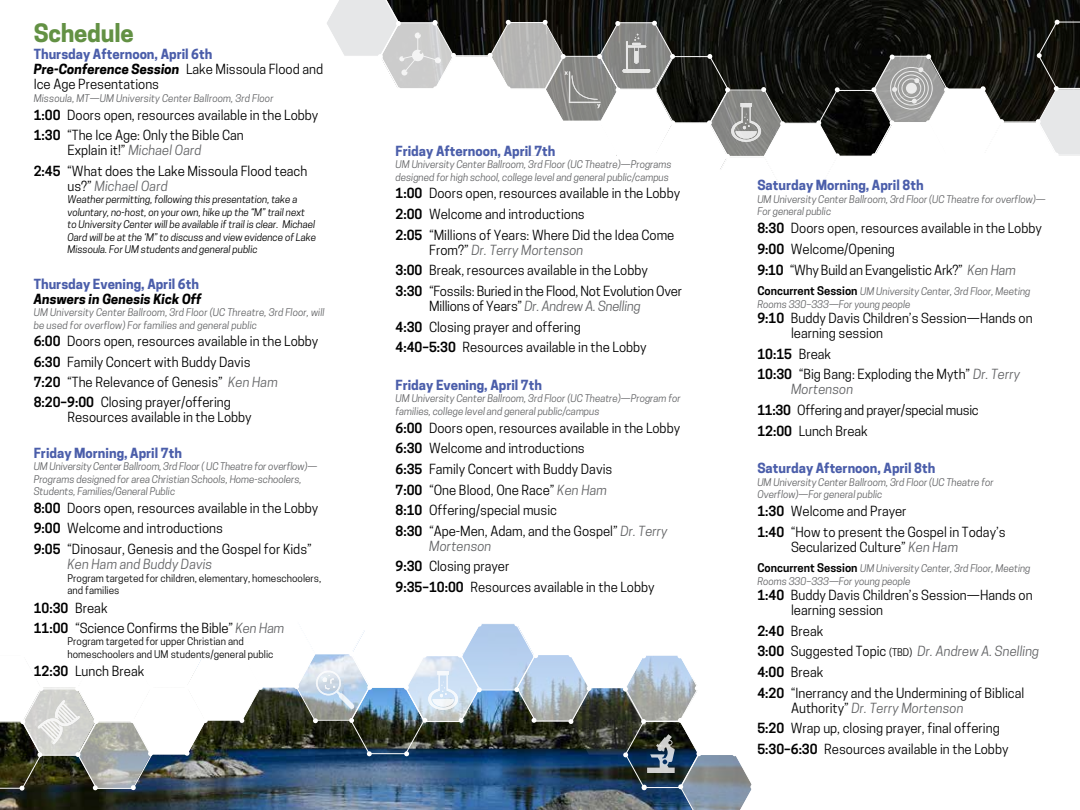
<style>
.page{position:relative;width:1080px;height:810px;background:#fff}
.page>*{position:absolute;margin:0;border:0;box-sizing:border-box;transform-origin:0 0}
.t1{font:700 23.75px "Cooper Hewitt";letter-spacing:-.01em;color:#639144}
.t2{font:13.12px/20.6px "Cooper Hewitt";color:#000}
.t3{font:13.12px/20.6px "Cooper Hewitt";letter-spacing:-.02em;color:#000}
.t4{font:700 13.12px "Cooper Hewitt";color:#4b5eaa}
.t5{font:italic 13.12px "Cooper Hewitt";color:#636466}
.t6{font:italic 700 13.12px "Cooper Hewitt";color:#000}
.t7{font:italic 10px/12.5px "Cooper Hewitt";letter-spacing:-.01em;color:#636466}
.t8{font:italic 10px/12.5px "Cooper Hewitt";letter-spacing:-.01em;color:#000}
.t9{font:10px/12.5px "Cooper Hewitt";color:#000}
.s1{font-weight:700;color:#4b5eaa}
.s2{font-weight:700;font-style:italic}
.s3{font-weight:600}
.s4{font-style:italic;color:#636466}
.s5{font-style:normal;color:#000}
.s6{font-weight:600;font-style:normal;font-size:11.25px;color:#000}
.s7{font-size:10px}
</style>
<div class="page">
<img style="left:0;top:624px;width:752px;height:186px">
<svg style="left:327px;top:0;width:753px;height:169px"></svg>
<h1 class="t1" style="left:34px;top:19px;width:101px">Schedule</h1>
<p class="t2" style="left:34px;top:47px;width:291px;line-height:15px"><span class="s1">Thursday Afternoon, April 6th<br></span><span class="s2">Pre-Conference Session</span> Lake Missoula Flood and<br>Ice Age Presentations</p>
<p class="t7" style="left:34px;top:92px;width:241px">Missoula, MT—UM University Center Ballroom, 3rd Floor</p>
<p class="t2" style="left:34px;top:105px;width:286px"><span class="s3">1:00</span> Doors open, resources available in the Lobby<br><span class="s3">1:30</span> “The Ice Age: Only the Bible Can</p>
<p class="t2" style="left:34px;top:140px;width:275px;text-indent:34px">Explain it!” <span class="s4">Michael Oard<br></span><span class="s3">2:45</span> “What does the Lake Missoula Flood teach</p>
<p class="t5" style="left:67px;top:178px;width:102px"><span class="s5">us?”</span> Michael Oard</p>
<p class="t8" style="left:68px;top:193px;width:250px">Weather permitting, following this presentation, take a voluntary, no-host, on your own, hike up the “M” trail next to University Center will be available if trail is clear. Michael Oard will be at the ‘M” to discuss and view evidence of Lake Missoula. For UM students and general public</p>
<p class="t4" style="left:34px;top:276px;width:167px">Thursday Evening, April 6th</p>
<p class="t6" style="left:34px;top:291px;width:169px">Answers in Genesis Kick Off</p>
<p class="t7" style="left:34px;top:306px;width:293px">UM University Center Ballroom, 3rd Floor (UC Threatre, 3rd Floor, will be used for overflow) For families and general public</p>
<p class="t2" style="left:34px;top:331px;width:286px"><span class="s3">6:00</span> Doors open, resources available in the Lobby <span class="s3">6:30</span> Family Concert with Buddy Davis<br><span class="s3">7:20</span> “The Relevance of Genesis” <span class="s4">Ken Ham </span><span class="s3">8:20–9:00</span> Closing prayer/offering</p>
<p class="t2" style="left:67px;top:407px;width:186px">Resources available in the Lobby</p>
<p class="t4" style="left:34px;top:445px;width:150px">Friday Morning, April 7th</p>
<p class="t7" style="left:34px;top:460px;width:285px">UM University Center Ballroom, 3rd Floor ( UC Theatre for overflow)—<br>Programs designed for area Christian Schools, Home-schoolers,<br>Students, Families/General Public</p>
<p class="t2" style="left:34px;top:498px;width:286px"><span class="s3">8:00</span> Doors open, resources available in the Lobby<br><span class="s3">9:00</span> Welcome and introductions<br><span class="s3">9:05</span> “Dinosaur, Genesis and the Gospel for Kids”</p>
<p class="t5" style="left:67px;top:556px;width:147px">Ken Ham and Buddy Davis</p>
<p class="t9" style="left:68px;top:572px;width:255px">Program targeted for children, elementary, homeschoolers, and families</p>
<p class="t2" style="left:34px;top:597px;width:252px"><span class="s3">10:30</span> Break<br><span class="s3">11:00</span> “Science Confirms the Bible” <span class="s4">Ken Ham</span></p>
<p class="t9" style="left:68px;top:635px;width:208px">Program targeted for upper Christian and homeschoolers and UM students/general public</p>
<p class="t2" style="left:34px;top:661px;width:112px"><span class="s3">12:30</span> Lunch Break</p>
<p class="t4" style="left:396px;top:143px;width:161px">Friday Afternoon, April 7th</p>
<p class="t7" style="left:396px;top:158px;width:278px">UM University Center Ballroom, 3rd Floor (UC Theatre)—Programs designed for high school, college level and general public/campus</p>
<p class="t2" style="left:396px;top:183px;width:286px"><span class="s3">1:00</span> Doors open, resources available in the Lobby<br><span class="s3">2:00</span> Welcome and introductions<br><span class="s3">2:05</span> “Millions of Years: Where Did the Idea Come</p>
<p class="t3" style="left:396px;top:239px;width:288px;text-indent:34px">From?” <span class="s4">Dr. Terry Mortenson<br></span><span class="s3">3:00</span> Break, resources available in the Lobby<br><span class="s3">3:30</span> “Fossils: Buried in the Flood, Not Evolution Over</p>
<p class="t2" style="left:396px;top:296px;width:253px;text-indent:34px">Millions of Years” <span class="s4">Dr. Andrew A. Snelling<br></span><span class="s3">4:30</span> Closing prayer and offering<br><span class="s3">4:40–5:30</span> Resources available in the Lobby</p>
<p class="t4" style="left:396px;top:377px;width:148px">Friday Evening, April 7th</p>
<p class="t7" style="left:396px;top:392px;width:287px">UM University Center Ballroom, 3rd Floor (UC Theatre)—Program for families, college level and general public/campus</p>
<p class="t2" style="left:396px;top:417px;width:286px"><span class="s3">6:00</span> Doors open, resources available in the Lobby <span class="s3">6:30</span> Welcome and introductions<br><span class="s3">6:35</span> Family Concert with Buddy Davis<br><span class="s3">7:00</span> “One Blood, One Race” <span class="s4">Ken Ham<br></span><span class="s3">8:10</span> Offering/special music<br><span class="s3">8:30</span> “Ape-Men, Adam, and the Gospel” <span class="s4">Dr. Terry</span></p>
<p class="t2" style="left:396px;top:536px;width:260px;text-indent:34px"><span class="s4">Mortenson<br></span><span class="s3">9:30</span> Closing prayer<br><span class="s3">9:35–10:00</span> Resources available in the Lobby</p>
<p class="t4" style="left:757px;top:178px;width:168px">Saturday Morning, April 8th</p>
<p class="t7" style="left:757px;top:193px;width:290px">UM University Center Ballroom, 3rd Floor (UC Theatre for overflow)—<br>For general public</p>
<p class="t2" style="left:757px;top:218px;width:286px"><span class="s3">8:30</span> Doors open, resources available in the Lobby<br><span class="s3">9:00</span> Welcome/Opening<br><span class="s3">9:10</span> “Why Build an Evangelistic Ark?” <span class="s4">Ken Ham</span></p>
<p class="t7" style="left:757px;top:285px;width:275px"><span class="s6">Concurrent Session</span> UM University Center, 3rd Floor, Meeting<br>Rooms 330–333—For young people</p>
<p class="t2" style="left:791px;top:311px;width:243px;line-height:15px;text-indent:-34px"><span class="s3">9:10</span> Buddy Davis Children’s Session—Hands on learning session</p>
<p class="t2" style="left:757px;top:344px;width:264px"><span class="s3">10:15</span> Break<br><span class="s3">10:30</span> “Big Bang: Exploding the Myth” <span class="s4">Dr. Terry</span></p>
<p class="t3" style="left:757px;top:379px;width:223px;text-indent:34px"><span class="s4">Mortenson<br></span><span class="s3">11:30</span> Offering and prayer/special music<br><span class="s3">12:00</span> Lunch Break</p>
<p class="t4" style="left:757px;top:460px;width:180px">Saturday Afternoon, April 8th</p>
<p class="t7" style="left:757px;top:476px;width:238px">UM University Center Ballroom, 3rd Floor (UC Theatre for<br>Overflow)—For general public</p>
<p class="t2" style="left:757px;top:501px;width:250px"><span class="s3">1:30</span> Welcome and Prayer<br><span class="s3">1:40</span> “How to present the Gospel in Today’s</p>
<p class="t2" style="left:791px;top:536px;width:169px">Secularized Culture” <span class="s4">Ken Ham</span></p>
<p class="t7" style="left:757px;top:562px;width:275px"><span class="s6">Concurrent Session</span> UM University Center, 3rd Floor, Meeting<br>Rooms 330–333—For young people</p>
<p class="t2" style="left:791px;top:588px;width:243px;line-height:15px;text-indent:-34px"><span class="s3">1:40</span> Buddy Davis Children’s Session—Hands on learning session</p>
<p class="t2" style="left:757px;top:621px;width:283px"><span class="s3">2:40</span> Break<br><span class="s3">3:00</span> Suggested Topic <span class="s7">(TBD)</span> <span class="s4">Dr. Andrew A. Snelling<br></span><span class="s3">4:00</span> Break<br><span class="s3">4:20</span> “Inerrancy and the Undermining of Biblical</p>
<p class="t2" style="left:757px;top:697px;width:253px;text-indent:34px">Authority” <span class="s4">Dr. Terry Mortenson<br></span><span class="s3">5:20</span> Wrap up, closing prayer, final offering<br><span class="s3">5:30–6:30</span> Resources available in the Lobby</p>
</div>
